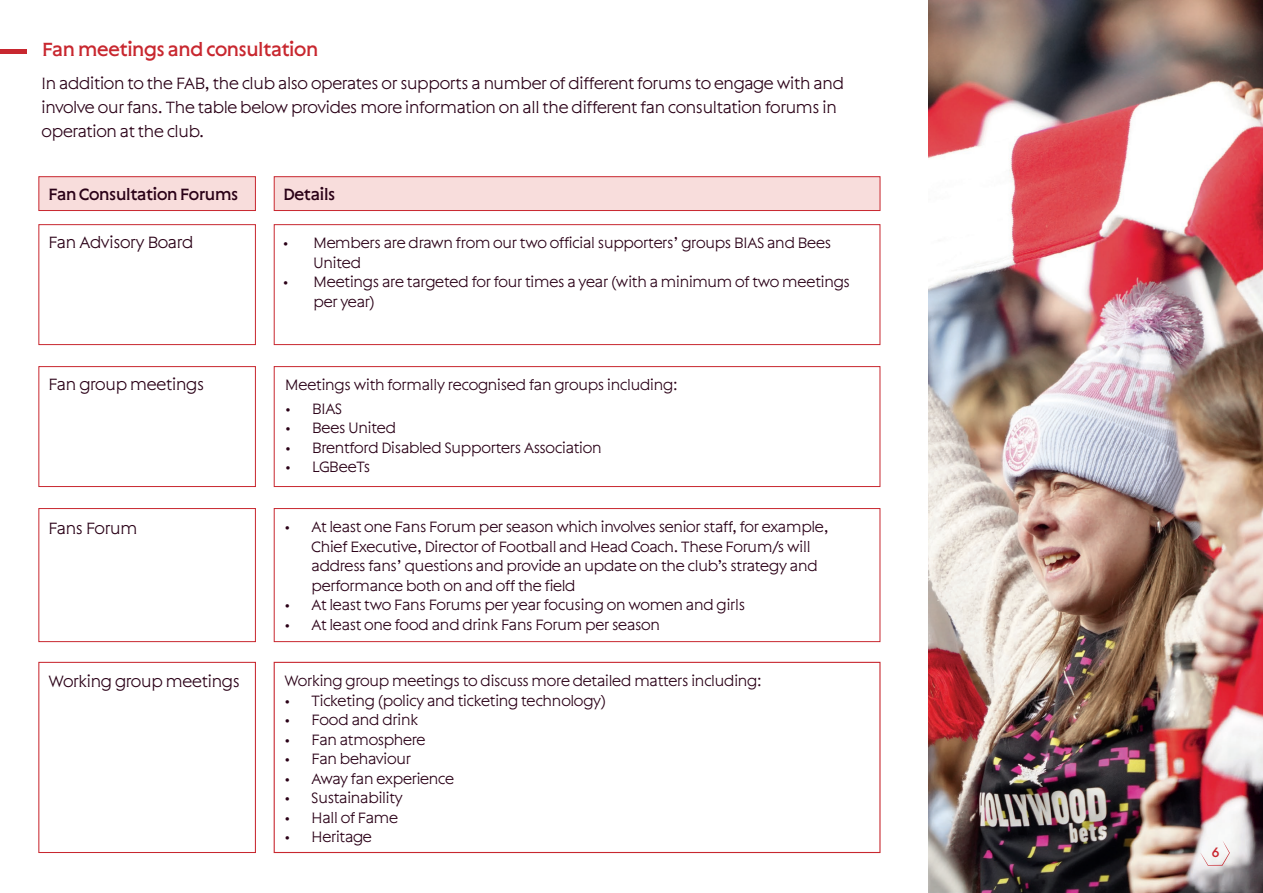
<style>
.page{position:relative;width:1263px;height:893px;background:#fff}
.page>*{position:absolute;margin:0;border:0;box-sizing:border-box;transform-origin:0 0}
.t1{font:21px "Sting";letter-spacing:-.05em;color:#c8272f}
.t2{font:300 18px/24px "Sting";letter-spacing:-.05em;color:#2a0117}
.t3{font:18px "Sting";letter-spacing:-.05em;color:#2a0117}
.t4{font:300 16.5px/19.5px "Sting";letter-spacing:-.05em;color:#2a0117}
.t5{font:15px "Sting";color:#c8272f}
</style>
<div class="page">
<div style="left:38px;top:176px;width:218px;height:35px;background:#f8dddc;border:1px solid #c8272f"></div>
<div style="left:274px;top:176px;width:606px;height:35px;background:#f8dddc;border:1px solid #c8272f"></div>
<div style="left:38px;top:224px;width:218px;height:121px;border:1px solid #c8272f"></div>
<div style="left:274px;top:224px;width:606px;height:121px;border:1px solid #c8272f"></div>
<div style="left:38px;top:366px;width:218px;height:121px;border:1px solid #c8272f"></div>
<div style="left:274px;top:366px;width:606px;height:121px;border:1px solid #c8272f"></div>
<div style="left:38px;top:508px;width:218px;height:134px;border:1px solid #c8272f"></div>
<div style="left:274px;top:508px;width:606px;height:134px;border:1px solid #c8272f"></div>
<div style="left:38px;top:662px;width:218px;height:191px;border:1px solid #c8272f"></div>
<div style="left:274px;top:662px;width:606px;height:191px;border:1px solid #c8272f"></div>
<hr style="left:0;top:49px;width:27px;height:4px;background:#c8272f">
<img style="left:928px;top:0;width:335px;height:893px">
<svg style="left:1200px;top:838px;width:36px;height:28px"></svg>
<p class="t1" style="left:42px;top:37px;width:278px">Fan meetings and consultation</p>
<p class="t2" style="left:41px;top:71px;width:805px">In addition to the FAB, the club also operates or supports a number of different forums to engage with and involve our fans. The table below provides more information on all the different fan consultation forums in operation at the club.</p>
<p class="t3" style="left:48px;top:183px;width:192px">Fan Consultation Forums</p>
<p class="t3" style="left:283px;top:183px;width:54px">Details</p>
<p class="t2" style="left:48px;top:230px;width:147px">Fan Advisory Board</p>
<p class="t4" style="left:313px;top:233px;width:520px;text-indent:-31px">• Members are drawn from our two official supporters’ groups BIAS and Bees<br>United</p>
<p class="t4" style="left:313px;top:272px;width:539px;text-indent:-31px">• Meetings are targeted for four times a year (with a minimum of two meetings per year)</p>
<p class="t2" style="left:48px;top:372px;width:158px">Fan group meetings</p>
<p class="t4" style="left:285px;top:374px;width:395px">Meetings with formally recognised fan groups including:</p>
<p class="t4" style="left:285px;top:398px;width:59px">• BIAS</p>
<p class="t4" style="left:285px;top:418px;width:113px">• Bees United</p>
<p class="t4" style="left:285px;top:437px;width:319px">• Brentford Disabled Supporters Association</p>
<p class="t4" style="left:285px;top:457px;width:87px">• LGBeeTs</p>
<p class="t2" style="left:48px;top:516px;width:91px">Fans Forum</p>
<p class="t4" style="left:311px;top:517px;width:519px;text-indent:-27px">• At least one Fans Forum per season which involves senior staff, for example, Chief Executive, Director of Football and Head Coach. These Forum/s will address fans’ questions and provide an update on the club’s strategy and performance both on and off the field</p>
<p class="t4" style="left:284px;top:595px;width:463px">• At least two Fans Forums per year focusing on women and girls</p>
<p class="t4" style="left:284px;top:614px;width:378px">• At least one food and drink Fans Forum per season</p>
<p class="t2" style="left:48px;top:668px;width:194px">Working group meetings</p>
<p class="t4" style="left:284px;top:671px;width:479px">Working group meetings to discuss more detailed matters including:</p>
<p class="t4" style="left:284px;top:690px;width:324px">• Ticketing (policy and ticketing technology)</p>
<p class="t4" style="left:284px;top:710px;width:136px">• Food and drink</p>
<p class="t4" style="left:284px;top:729px;width:143px">• Fan atmosphere</p>
<p class="t4" style="left:284px;top:749px;width:129px">• Fan behaviour</p>
<p class="t4" style="left:284px;top:768px;width:172px">• Away fan experience</p>
<p class="t4" style="left:284px;top:788px;width:120px">• Sustainability</p>
<p class="t4" style="left:284px;top:807px;width:116px">• Hall of Fame</p>
<p class="t4" style="left:284px;top:827px;width:90px">• Heritage</p>
<p class="t5" style="left:1217px;top:842px;width:9px">5</p>
<p class="t5" style="left:1211px;top:843px;width:10px">6</p>
</div>
